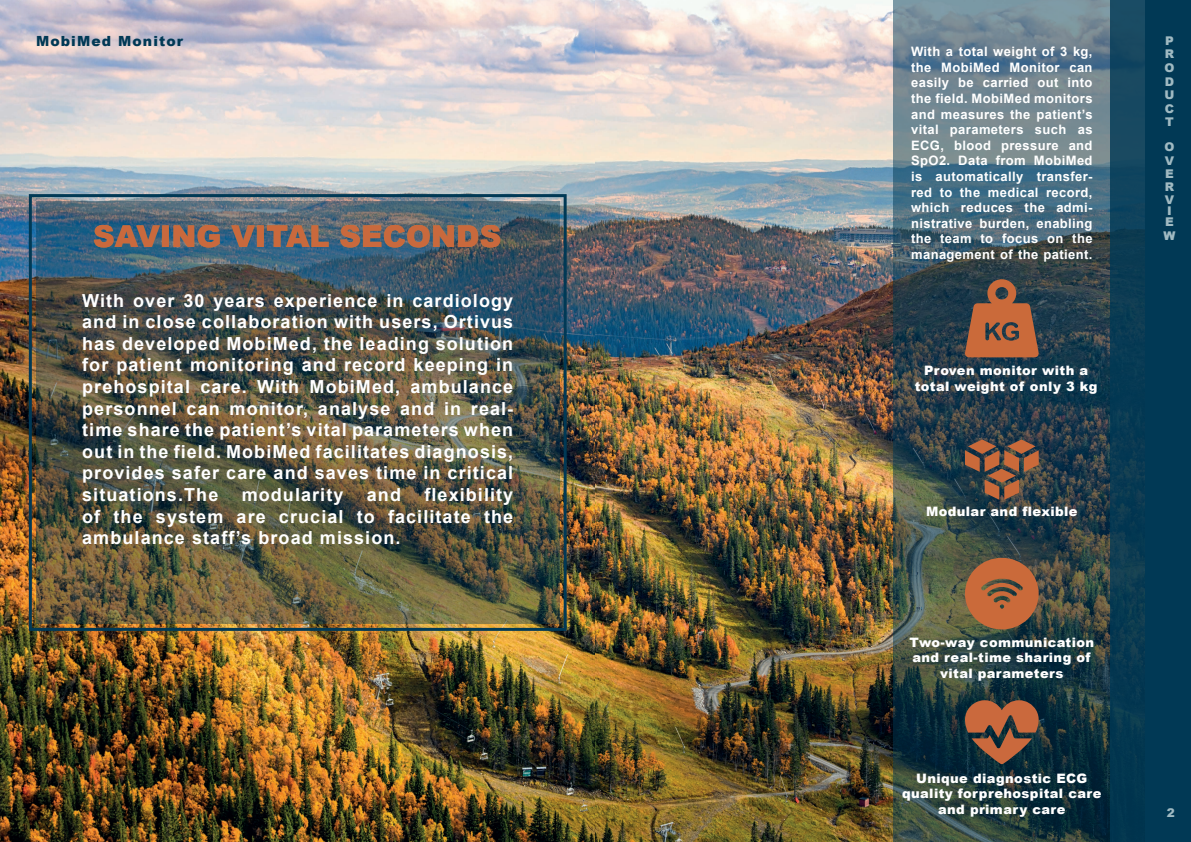
<style>
.page{position:relative;width:1191px;height:842px;background:#fff}
.page>*{position:absolute;margin:0;border:0;box-sizing:border-box;transform-origin:0 0}
.t1{font:900 30px "Arial";color:#c9693d}
.t2{font:700 18px/21.6px "Arial";letter-spacing:.06em;color:#fff;text-align:justify}
.t3{font:900 14px "Arial";letter-spacing:.08em;color:#013955}
.t4{font:700 13px/15.6px "Arial";letter-spacing:.03em;color:#fff;text-align:justify}
.t5{font:900 13px/15.6px "Arial";letter-spacing:.03em;color:#fff;text-align:center}
.t6{font:900 12px/13.4px "Arial";color:#a0bac2;text-align:justify}
</style>
<div class="page">
<img style="left:0;top:0;width:893px;height:842px">
<img style="left:36px;top:201px;width:523px;height:423px">
<div style="left:29px;top:194px;width:537px;height:437px;border:3px solid #013955"></div>
<svg style="left:893px;top:0;width:217px;height:842px;background:#3c535b"></svg>
<div style="left:1110px;top:0;width:81px;height:842px;background:linear-gradient(to bottom,#164760,#01334b)"></div>
<div style="left:1145px;top:0;width:46px;height:842px;background:#013955"></div>
<svg style="left:964px;top:279px;width:74px;height:78px;background:#8b583f"></svg>
<svg style="left:965px;top:558px;width:73px;height:71px;background:#a4623c"></svg>
<svg style="left:963px;top:700px;width:77px;height:64px;background:#754e3a"></svg>
<svg style="left:965px;top:439px;width:73px;height:61px;background:#6c4f40"></svg>
<p class="t3" style="left:36px;top:31px;width:149px">MobiMed Monitor</p>
<h1 class="t1" style="left:93px;top:214px;width:409px">SAVING VITAL SECONDS</h1>
<p class="t2" style="left:82px;top:290px;width:432px">With over 30 years experience in cardiology and in close collaboration with users, Ortivus has developed MobiMed, the leading solution for patient monitoring and record keeping in prehospital care. With MobiMed, ambulance personnel can monitor, analyse and in real&shy;time share the patient’s vital parameters when out in the field. MobiMed facilitates diagnosis, provides safer care and saves time in critical situations.The</p>
<p class="t2" style="left:82px;top:484px;width:432px;text-indent:342px">flexibility of the system are crucial to facilitate the ambulance staff’s broad mission.</p>
<p class="t2" style="left:242px;top:484px;width:103px">modularity</p>
<p class="t2" style="left:367px;top:484px;width:36px">and</p>
<p class="t4" style="left:911px;top:44px;width:183px">With a total weight of 3 kg, the MobiMed Monitor can easily be carried out into the field. MobiMed monitors and measures the patient’s vital parameters such as ECG, blood pressure and SpO2. Data from MobiMed is automatically transfer&shy;red to the medical record, which reduces the admi&shy;nistrative burden, enabling the team to focus on the management of the patient.</p>
<p class="t5" style="left:914px;top:362px;width:184px">Proven monitor with a total weight of only 3 kg</p>
<p class="t5" style="left:926px;top:503px;width:153px">Modular and flexible</p>
<p class="t5" style="left:909px;top:634px;width:186px">Two-way communication and real-time sharing of vital parameters</p>
<p class="t5" style="left:902px;top:770px;width:201px">Unique diagnostic ECG quality forprehospital care and primary care</p>
<p class="t6" style="left:1164px;top:34px;width:11px">P R O D U C T</p>
<p class="t6" style="left:1164px;top:140px;width:11px">O V E R V</p>
<p class="t6" style="left:1165px;top:205px;width:10px;line-height:10.7px">I<br>E</p>
<p class="t6" style="left:1163px;top:229px;width:13px">W</p>
<p class="t6" style="left:1166px;top:805px;width:10px">2</p>
</div>
